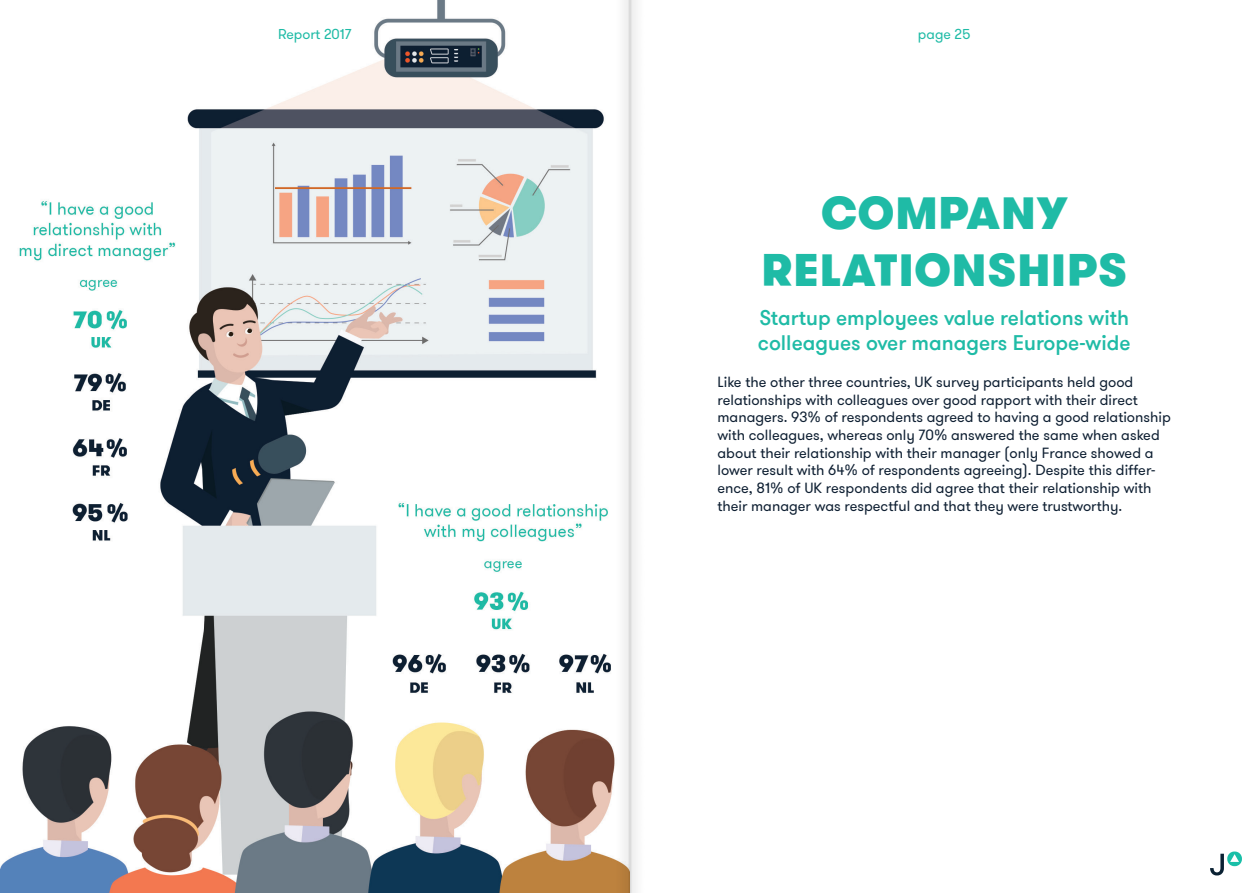
<style>
.page{position:relative;width:1259px;height:893px;background:#fff}
.page>*{position:absolute;margin:0;border:0;box-sizing:border-box;transform-origin:0 0}
.t1{font:900 45px "GT Walsheim";letter-spacing:.02em;color:#1fbba6}
.t2{font:500 21px "GT Walsheim";color:#1fbba6}
.t3{font:14.7px/17.7px "GT Walsheim";color:#0e1f32}
.t4{font:14.25px "GT Walsheim";color:#1fbba6}
</style>
<div class="page">
<img style="left:0;top:0;width:611px;height:893px">
<svg style="left:1210px;top:851px;width:32px;height:24px"></svg>
<img style="left:611px;top:0;width:25px;height:893px">
<p class="t4" style="left:278px;top:26px;width:75px">Report 2017</p>
<p class="t4" style="left:918px;top:26px;width:54px">page 25</p>
<p class="t1" style="left:821px;top:183px;width:248px">COMPANY</p>
<p class="t1" style="left:761px;top:240px;width:367px">RELATIONSHIPS</p>
<p class="t2" style="left:759px;top:304px;width:371px">Startup employees value relations with</p>
<p class="t2" style="left:758px;top:329px;width:374px">colleagues over managers Europe-wide</p>
<p class="t3" style="left:717px;top:374px;width:455px">Like the other three countries, UK survey participants held good relationships with colleagues over good rapport with their direct managers. 93% of respondents agreed to having a good relationship with colleagues, whereas only 70% answered the same when asked about their relationship with their manager (only France showed a lower result with 64% of respondents agreeing). Despite this differ&shy;ence, 81% of UK respondents did agree that their relationship with their manager was respectful and that they were trustworthy.</p>
</div>
